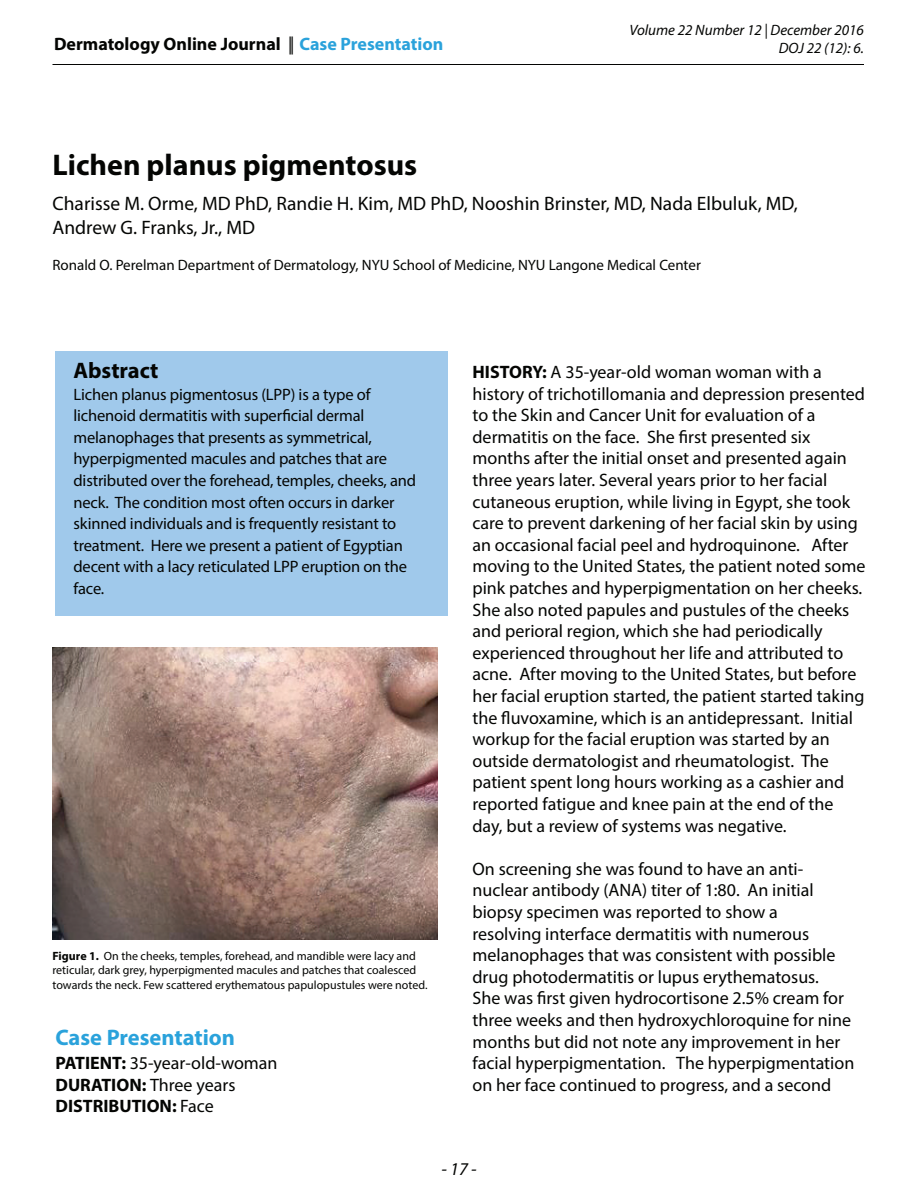
<style>
.page{position:relative;width:918px;height:1188px;background:#fff}
.page>*{position:absolute;margin:0;border:0;box-sizing:border-box;transform-origin:0 0}
.t1{font:700 30px "Myriad Pro";color:#040503}
.t2{font:700 22.5px "Myriad Pro";color:#2aa2db}
.t3{font:700 22.5px "Myriad Pro";color:#040503}
.t4{font:19.5px/23.4px "Myriad Pro";color:#040503}
.t5{font:18px/21.6px "Myriad Pro";color:#040503}
.t6{font:700 18px "Myriad Pro";color:#040503}
.t7{font:italic 18px "Myriad Pro";color:#040503}
.t8{font:16.5px/21.6px "Myriad Pro";letter-spacing:-.01em;color:#040503}
.t9{font:15px "Myriad Pro";color:#040503}
.t10{font:italic 15px/18px "Myriad Pro";color:#040503;text-align:right}
.t11{font:12px/14.4px "Myriad Pro";color:#040503}
.s1{font-weight:400}
.s2{color:#2aa2db}
.s3{font-weight:700}
</style>
<div class="page">
<hr style="left:52px;top:64px;width:812px;height:1px;background:#040503">
<div style="left:56px;top:351px;width:392px;height:265px;background:#a0c9eb"></div>
<img style="left:52px;top:647px;width:386px;height:293px">
<p class="t6" style="left:54px;top:32px;width:391px">Dermatology Online Journal <span class="s1">||</span> <span class="s2">Case Presentation</span></p>
<h1 class="t1" style="left:52px;top:146px;width:366px">Lichen planus pigmentosus</h1>
<p class="t10" style="left:629px;top:20px;width:236px">Volume 22 Number 12 | December 2016<br>DOJ 22 (12): 6.</p>
<p class="t4" style="left:52px;top:192px;width:747px">Charisse M. Orme, MD PhD, Randie H. Kim, MD PhD, Nooshin Brinster, MD, Nada Elbuluk, MD,<br>Andrew G. Franks, Jr., MD</p>
<p class="t9" style="left:52px;top:256px;width:650px">Ronald O. Perelman Department of Dermatology, NYU School of Medicine, NYU Langone Medical Center</p>
<p class="t3" style="left:74px;top:356px;width:87px">Abstract</p>
<p class="t8" style="left:74px;top:383px;width:344px">Lichen planus pigmentosus (LPP) is a type of lichenoid dermatitis with superficial dermal melanophages that presents as symmetrical, hyperpigmented macules and patches that are distributed over the forehead, temples, cheeks, and neck. The condition most often occurs in darker skinned individuals and is frequently resistant to treatment. Here we present a patient of Egyptian decent with a lacy reticulated LPP eruption on the face.</p>
<p class="t11" style="left:52px;top:949px;width:377px"><span class="s3">Figure 1.</span> On the cheeks, temples, forehead, and mandible were lacy and reticular, dark grey, hyperpigmented macules and patches that coalesced towards the neck. Few scattered erythematous papulopustules were noted.</p>
<p class="t2" style="left:56px;top:1022px;width:181px">Case Presentation</p>
<p class="t5" style="left:56px;top:1052px;width:224px"><span class="s3">PATIENT:</span> 35-year-old-woman<br><span class="s3">DURATION:</span> Three years<br><span class="s3">DISTRIBUTION:</span> Face</p>
<p class="t5" style="left:473px;top:361px;width:395px"><span class="s3">HISTORY:</span> A 35-year-old woman woman with a history of trichotillomania and depression presented to the Skin and Cancer Unit for evaluation of a dermatitis on the face. She first presented six months after the initial onset and presented again three years later. Several years prior to her facial cutaneous eruption, while living in Egypt, she took care to prevent darkening of her facial skin by using an occasional facial peel and hydroquinone. After moving to the United States, the patient noted some pink patches and hyperpigmentation on her cheeks.<br>She also noted papules and pustules of the cheeks and perioral region, which she had periodically experienced throughout her life and attributed to acne. After moving to the United States, but before her facial eruption started, the patient started taking the fluvoxamine, which is an antidepressant. Initial workup for the facial eruption was started by an outside dermatologist and rheumatologist. The patient spent long hours working as a cashier and reported fatigue and knee pain at the end of the day, but a review of systems was negative.</p>
<p class="t5" style="left:473px;top:858px;width:383px">On screening she was found to have an anti&shy;nuclear antibody (ANA) titer of 1:80. An initial biopsy specimen was reported to show a<br>resolving interface dermatitis with numerous melanophages that was consistent with possible drug photodermatitis or lupus erythematosus.<br>She was first given hydrocortisone 2.5% cream for three weeks and then hydroxychloroquine for nine months but did not note any improvement in her facial hyperpigmentation. The hyperpigmentation on her face continued to progress, and a second</p>
<p class="t7" style="left:441px;top:1157px;width:37px">- 17 -</p>
</div>
